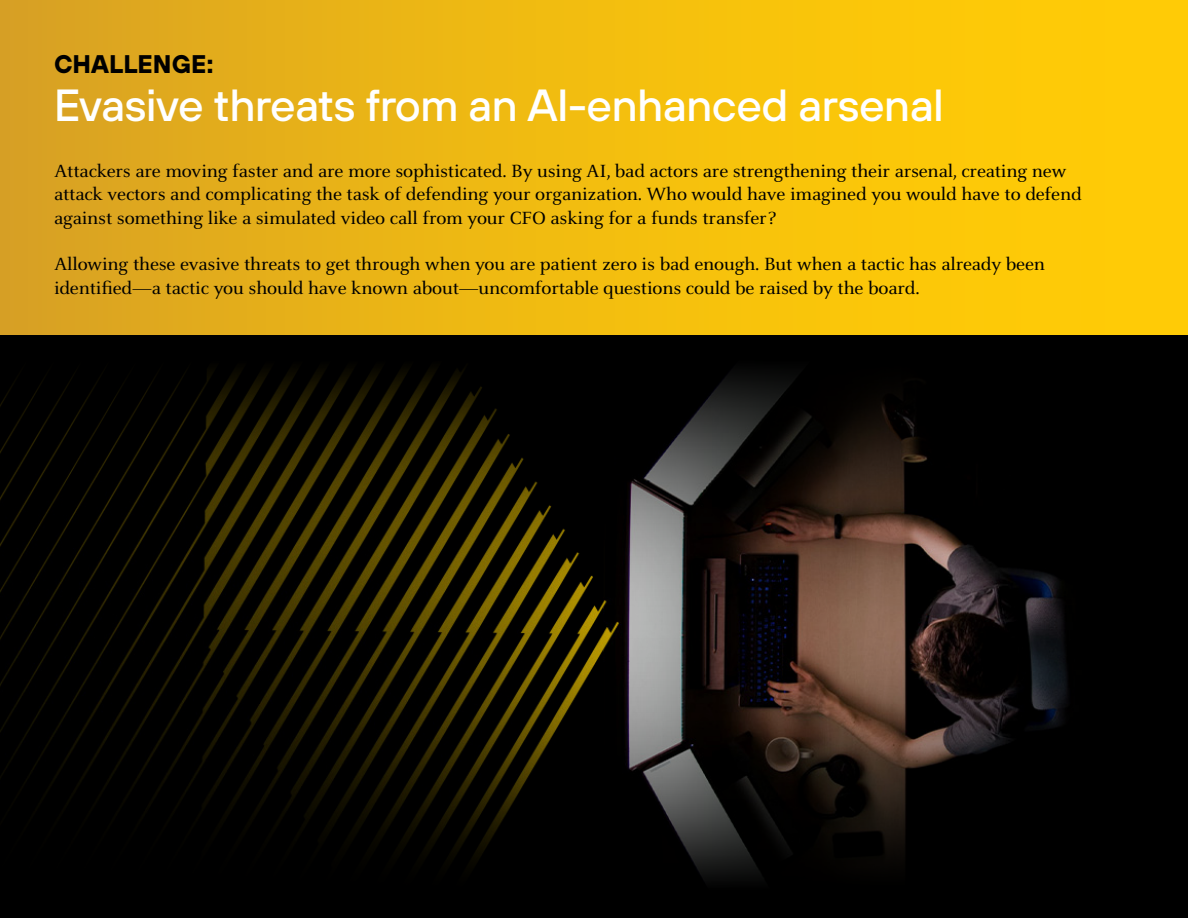
<style>
.page{position:relative;width:1188px;height:918px;background:#fff}
.page>*{position:absolute;margin:0;border:0;box-sizing:border-box;transform-origin:0 0}
.t1{font:500 45px "TT Hoves";letter-spacing:-.01em;color:#fff}
.t2{font:700 25.5px "TT Hoves";color:#000}
.t3{font:19.5px/23.4px "Celeste Pro";letter-spacing:-.01em;color:#000}
</style>
<div class="page">
<div style="left:0;top:0;width:1188px;height:918px;background:linear-gradient(to right,#dba421,#ffd102)"></div>
<div style="left:0;top:335px;width:1188px;height:583px;background:#000"></div>
<img style="left:0;top:370px;width:1068px;height:511px">
<p class="t2" style="left:54px;top:46px;width:161px">CHALLENGE:</p>
<p class="t1" style="left:54px;top:77px;width:892px">Evasive threats from an AI-enhanced arsenal</p>
<p class="t3" style="left:54px;top:159px;width:1029px">Attackers are moving faster and are more sophisticated. By using AI, bad actors are strengthening their arsenal, creating new attack vectors and complicating the task of defending your organization. Who would have imagined you would have to defend against something like a simulated video call from your CFO asking for a funds transfer?</p>
<p class="t3" style="left:54px;top:252px;width:993px">Allowing these evasive threats to get through when you are patient zero is bad enough. But when a tactic has already been identified—a tactic you should have known about—uncomfortable questions could be raised by the board.</p>
</div>
